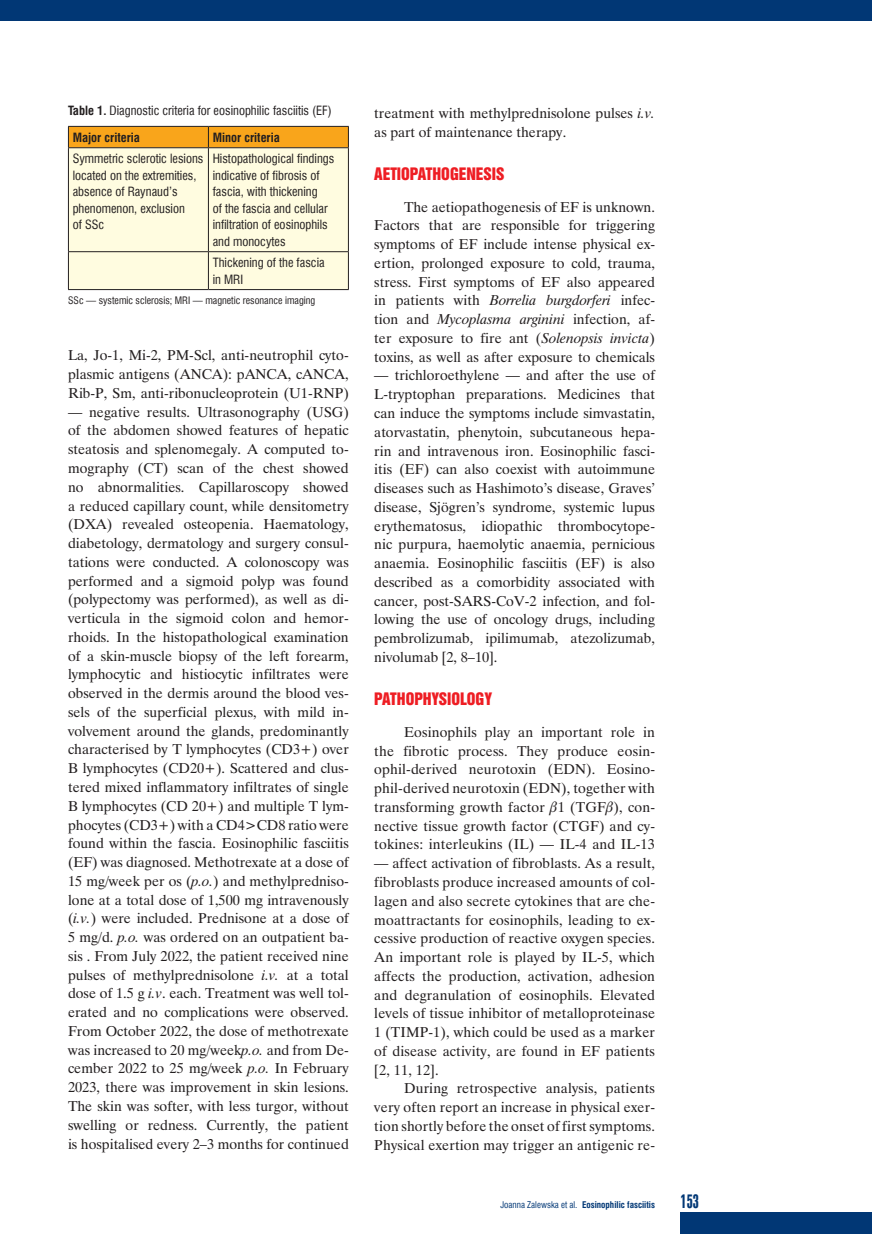
<style>
.page{position:relative;width:872px;height:1234px;background:#fff}
.page>*{position:absolute;margin:0;border:0;box-sizing:border-box;transform-origin:0 0}
.t1{font:18px "Swis 924 EU";color:#013775}
._12_Srodtytul_1{font:15.75px "Swis 921 EU";color:#ee1d23}
._08_Tekst{font:14.25px/18.8px "Time Ibis EE";color:#231f20;text-align:justify}
._13_Tabela_tekst{font:12.45px/16.5px "Swis 721 Cn EU";color:#231f20}
._13_Tabela_tytul{font:12.45px "Swis 721 Cn EU";color:#231f20}
._13_Tabela_naglowek{font:700 12.45px "Swis 721 Cn EU";color:#231f20}
._13_Tabela_przypis{font:10.05px "Swis 721 Cn EU";color:#231f20}
.t2{font:700 9px "Swis 721 Cn EU";color:#013775}
.s1{font-weight:700}
.s2{font-style:italic}
.s3{font-weight:400}
</style>
<div class="page">
<div style="left:680px;top:1212px;width:192px;height:21px;background:#013775"></div>
<div style="left:0;top:0;width:872px;height:21px;background:#013775"></div>
<hr style="left:68px;top:289px;width:140px;height:1px;background:#231f20">
<hr style="left:208px;top:289px;width:141px;height:1px;background:#231f20">
<svg style="left:68px;top:126px;width:281px;height:163px;background:#f9ecc3"></svg>
<hr style="left:68px;top:147px;width:140px;height:1px;background:#231f20">
<hr style="left:208px;top:147px;width:141px;height:1px;background:#231f20">
<p class="_13_Tabela_tytul" style="left:68px;top:102px;width:265px"><span class="s1">Table 1.</span> Diagnostic criteria for eosinophilic fasciitis (EF)</p>
<p class="_13_Tabela_naglowek" style="left:73px;top:130px;width:69px">Major criteria</p>
<p class="_13_Tabela_naglowek" style="left:213px;top:130px;width:69px">Minor criteria</p>
<p class="_13_Tabela_tekst" style="left:73px;top:150px;width:132px">Symmetric sclerotic lesions located on the extremities, absence of Raynaud’s phenomenon, exclusion<br>of SSc</p>
<p class="_13_Tabela_tekst" style="left:213px;top:150px;width:123px">Histopathological findings indicative of fibrosis of fascia, with thickening<br>of the fascia and cellular infiltration of eosinophils and monocytes</p>
<p class="_13_Tabela_tekst" style="left:213px;top:254px;width:113px">Thickening of the fascia in MRI</p>
<p class="_13_Tabela_przypis" style="left:68px;top:294px;width:249px">SSc — systemic sclerosis; MRI — magnetic resonance imaging</p>
<p class="_08_Tekst" style="left:68px;top:346px;width:282px">La, Jo-1, Mi-2, PM-Scl, anti-neutrophil cyto&shy;plasmic antigens (ANCA): pANCA, cANCA, Rib-P, Sm, anti-ribonucleoprotein (U1-RNP)</p>
<p class="_08_Tekst" style="left:68px;top:402px;width:282px">— negative results. Ultrasonography (USG) of the abdomen showed features of hepatic steatosis and splenomegaly. A computed to&shy;mography (CT) scan of the chest showed no abnormalities. Capillaroscopy showed a reduced capillary count, while densitometry (DXA) revealed osteopenia. Haematology, diabetology, dermatology and surgery consul&shy;tations were conducted. A colonoscopy was performed and a sigmoid polyp was found (polypectomy was performed), as well as di&shy;verticula in the sigmoid colon and hemor&shy;rhoids. In the histopathological examination of a skin-muscle biopsy of the left forearm, lymphocytic and histiocytic infiltrates were observed in the dermis around the blood ves&shy;sels of the superficial plexus, with mild in&shy;volvement around the glands, predominantly characterised by T lymphocytes (CD3+) over B lymphocytes (CD20+). Scattered and clus&shy;tered mixed inflammatory infiltrates of single B lymphocytes (CD 20+) and multiple T lym&shy;phocytes (CD3+) with a CD4&gt;CD8 ratio were found within the fascia. Eosinophilic fasciitis (EF) was diagnosed. Methotrexate at a dose of 15 mg/week per os (<span class="s2">p.o.</span>) and methylpredniso&shy;lone at a total dose of 1,500 mg intravenously (<span class="s2">i.v.</span>) were included. Prednisone at a dose of 5 mg/d. <span class="s2">p.o.</span> was ordered on an outpatient ba&shy;sis . From July 2022, the patient received nine pulses of methylprednisolone <span class="s2">i.v.</span> at a total dose of 1.5 g <span class="s2">i.v</span>. each. Treatment was well tol&shy;erated and no complications were observed.<br>From October 2022, the dose of methotrexate was increased to 20 mg/week<span class="s2">p.o.</span> and from De&shy;cember 2022 to 25 mg/week <span class="s2">p.o.</span> In February 2023, there was improvement in skin lesions.<br>The skin was softer, with less turgor, without swelling or redness. Currently, the patient is hospitalised every 2–3 months for continued</p>
<p class="_08_Tekst" style="left:374px;top:103px;width:282px">treatment with methylprednisolone pulses <span class="s2">i.v. </span>as part of maintenance therapy.</p>
<p class="_12_Srodtytul_1" style="left:374px;top:163px;width:131px">AETIOPATHOGENESIS</p>
<p class="_08_Tekst" style="left:374px;top:197px;width:282px;text-indent:30px">The aetiopathogenesis of EF is unknown.<br>Factors that are responsible for triggering symptoms of EF include intense physical ex&shy;ertion, prolonged exposure to cold, trauma, stress. First symptoms of EF also appeared in patients with <span class="s2">Borrelia burgdorferi</span> infec&shy;tion and <span class="s2">Mycoplasma arginini</span> infection, af&shy;ter exposure to fire ant (<span class="s2">Solenopsis invicta</span>) toxins, as well as after exposure to chemicals</p>
<p class="_08_Tekst" style="left:374px;top:366px;width:282px">— trichloroethylene — and after the use of L-tryptophan preparations. Medicines that can induce the symptoms include simvastatin, atorvastatin, phenytoin, subcutaneous hepa&shy;rin and intravenous iron. Eosinophilic fasci&shy;itis (EF) can also coexist with autoimmune diseases such as Hashimoto’s disease, Graves’ disease, Sjögren’s syndrome, systemic lupus erythematosus, idiopathic thrombocytope&shy;nic purpura, haemolytic anaemia, pernicious anaemia. Eosinophilic fasciitis (EF) is also described as a comorbidity associated with cancer, post-SARS-CoV-2 infection, and fol&shy;lowing the use of oncology drugs, including pembrolizumab, ipilimumab, atezolizumab, nivolumab [2, 8–10].</p>
<p class="_12_Srodtytul_1" style="left:374px;top:688px;width:119px">PATHOPHYSIOLOGY</p>
<p class="_08_Tekst" style="left:374px;top:722px;width:282px;text-indent:30px">Eosinophils play an important role in the fibrotic process. They produce eosin&shy;ophil-derived neurotoxin (EDN). Eosino&shy;phil-derived neurotoxin (EDN), together with transforming growth factor 1 (TGF ), con&shy;nective tissue growth factor (CTGF) and cy&shy;tokines: interleukins (IL) — IL-4 and IL-13</p>
<p class="_08_Tekst" style="left:374px;top:853px;width:282px">— affect activation of fibroblasts. As a result, fibroblasts produce increased amounts of col&shy;lagen and also secrete cytokines that are che&shy;moattractants for eosinophils, leading to ex&shy;cessive production of reactive oxygen species.<br>An important role is played by IL-5, which affects the production, activation, adhesion and degranulation of eosinophils. Elevated levels of tissue inhibitor of metalloproteinase 1 (TIMP-1), which could be used as a marker of disease activity, are found in EF patients [2, 11, 12].</p>
<p class="_08_Tekst" style="left:374px;top:1078px;width:282px;text-indent:30px">During retrospective analysis, patients very often report an increase in physical exer&shy;tion shortly before the onset of first symptoms.<br>Physical exertion may trigger an antigenic re-</p>
<p class="t2" style="left:500px;top:1198px;width:156px"><span class="s3">Joanna Zalewska et al.</span> Eosinophilic fasciitis</p>
<p class="t1" style="left:680px;top:1189px;width:20px">153</p>
</div>
